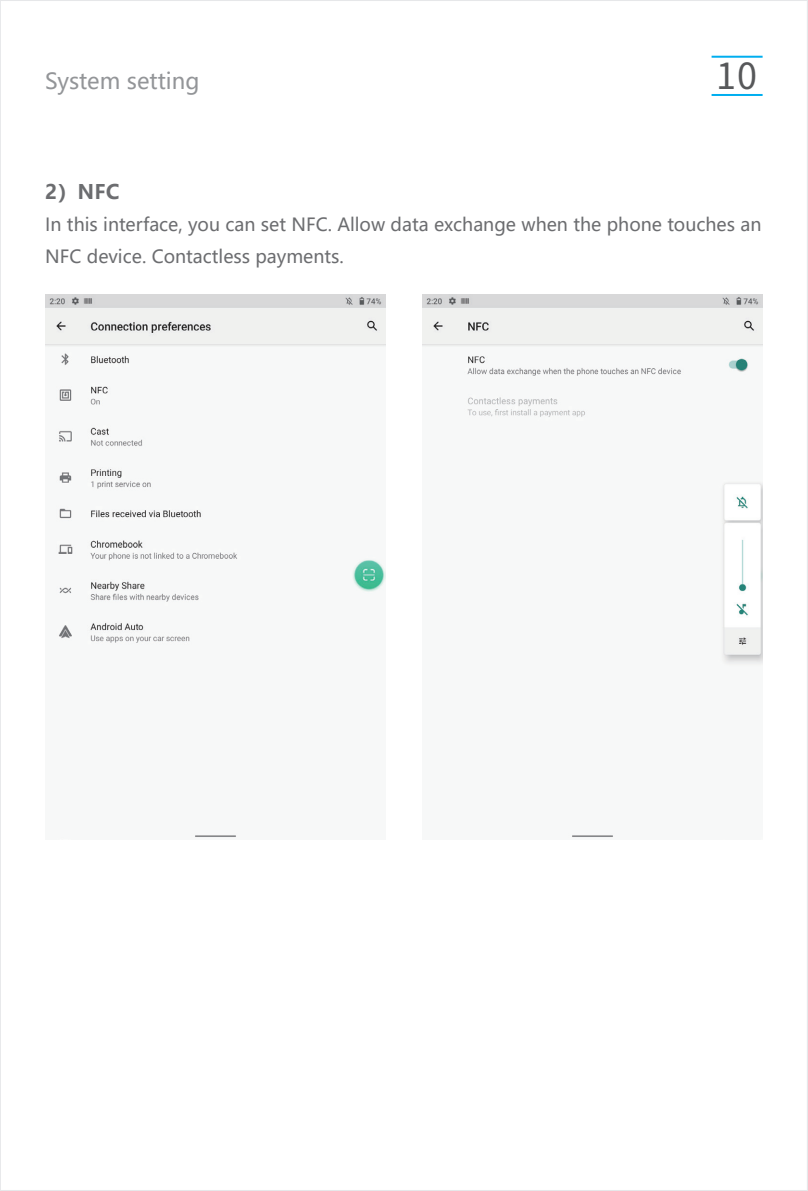
<style>
.page{position:relative;width:808px;height:1191px;background:#fff}
.page>*{position:absolute;margin:0;border:0;box-sizing:border-box;transform-origin:0 0}
.t1{font:36px "Source Han Sans CN";color:#57585a}
.t2{font:22px "Microsoft Ya Hei";color:#939598}
.t3{font:700 20px "Microsoft Ya Hei";color:#6c6d70}
.t4{font:18px/32px "Microsoft Ya Hei";color:#6c6d70}
</style>
<div class="page">
<hr style="left:711px;top:56px;width:51px;height:2px;background:#00aeef">
<hr style="left:711px;top:94px;width:51px;height:2px;background:#00aeef">
<img style="left:45px;top:295px;width:340px;height:543px">
<img style="left:422px;top:295px;width:340px;height:543px">
<p class="t2" style="left:45px;top:66px;width:156px">System setting</p>
<h1 class="t1" style="left:716px;top:56px;width:42px">10</h1>
<p class="t3" style="left:45px;top:177px;width:75px">2）NFC</p>
<p class="t4" style="left:45px;top:208px;width:718px">In this interface, you can set NFC. Allow data exchange when the phone touches an<br>NFC device. Contactless payments.</p>
</div>
